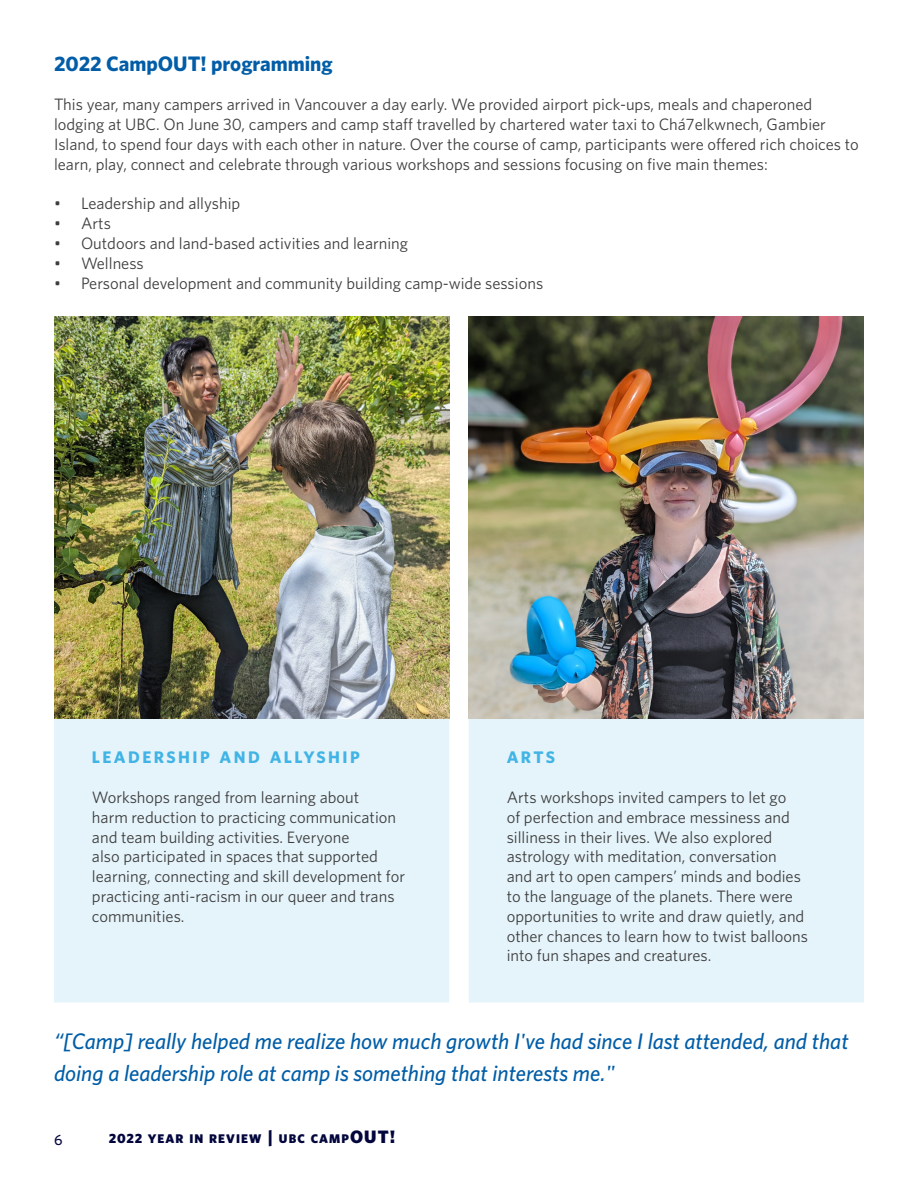
<style>
.page{position:relative;width:918px;height:1188px;background:#fff}
.page>*{position:absolute;margin:0;border:0;box-sizing:border-box;transform-origin:0 0}
.Pull_Quote{font:italic 500 22.5px/31.5px "Whitney";color:#015da7}
.Body_Text{font:700 21px "Whitney";color:#015da7}
.Body_Text-2{font:700 16.8px "Whitney";letter-spacing:.145em;color:#41b4e5}
.Body_Text-3{font:16.5px/19.8px "Whitney";color:#3e3e3f}
.t1{font:500 15px "Whitney";color:#02063d}
.t2{font:900 12.6px "Whitney";letter-spacing:.085em;color:#02063d}
.s1{font-size:13.5px}
.s2{font-size:18px}
</style>
<div class="page">
<div style="left:54px;top:718px;width:395px;height:285px;background:#e5f4fa"></div>
<div style="left:469px;top:718px;width:395px;height:285px;background:#e5f4fa"></div>
<img style="left:54px;top:316px;width:395px;height:402px">
<img style="left:469px;top:316px;width:395px;height:402px">
<p class="Body_Text" style="left:54px;top:49px;width:280px">2022 CampOUT! programming</p>
<p class="Body_Text-3" style="left:54px;top:94px;width:806px">This year, many campers arrived in Vancouver a day early. We provided airport pick-ups, meals and chaperoned lodging at UBC. On June 30, campers and camp staff travelled by chartered water taxi to Chá7elkwnech, Gambier Island, to spend four days with each other in nature. Over the course of camp, participants were offered rich choices to learn, play, connect and celebrate through various workshops and sessions focusing on five main themes:</p>
<p class="Body_Text-3" style="left:54px;top:193px;width:188px">• Leadership and allyship</p>
<p class="Body_Text-3" style="left:54px;top:213px;width:58px">• Arts</p>
<p class="Body_Text-3" style="left:54px;top:233px;width:356px">• Outdoors and land-based activities and learning</p>
<p class="Body_Text-3" style="left:54px;top:253px;width:91px">• Wellness</p>
<p class="Body_Text-3" style="left:54px;top:273px;width:491px">• Personal development and community building camp-wide sessions</p>
<p class="Body_Text-2" style="left:92px;top:746px;width:269px">LEADERSHIP AND ALLYSHIP</p>
<p class="Body_Text-3" style="left:92px;top:787px;width:315px">Workshops ranged from learning about<br>harm reduction to practicing communication and team building activities. Everyone<br>also participated in spaces that supported learning, connecting and skill development for practicing anti-racism in our queer and trans communities.</p>
<p class="Body_Text-2" style="left:507px;top:746px;width:50px">ARTS</p>
<p class="Body_Text-3" style="left:507px;top:787px;width:303px">Arts workshops invited campers to let go<br>of perfection and embrace messiness and silliness in their lives. We also explored astrology with meditation, conversation<br>and art to open campers’ minds and bodies to the language of the planets. There were opportunities to write and draw quietly, and other chances to learn how to twist balloons into fun shapes and creatures.</p>
<p class="Pull_Quote" style="left:54px;top:1025px;width:796px">“[Camp] really helped me realize how much growth I've had since I last attended, and that doing a leadership role at camp is something that interests me."</p>
<p class="t1" style="left:54px;top:1130px;width:10px">6</p>
<p class="t2" style="left:109px;top:1130px;width:288px"><span class="s1">2022</span> YEAR IN REVIEW <span class="s2">|</span> UBC CAMP<span class="s2">OUT!</span></p>
</div>
